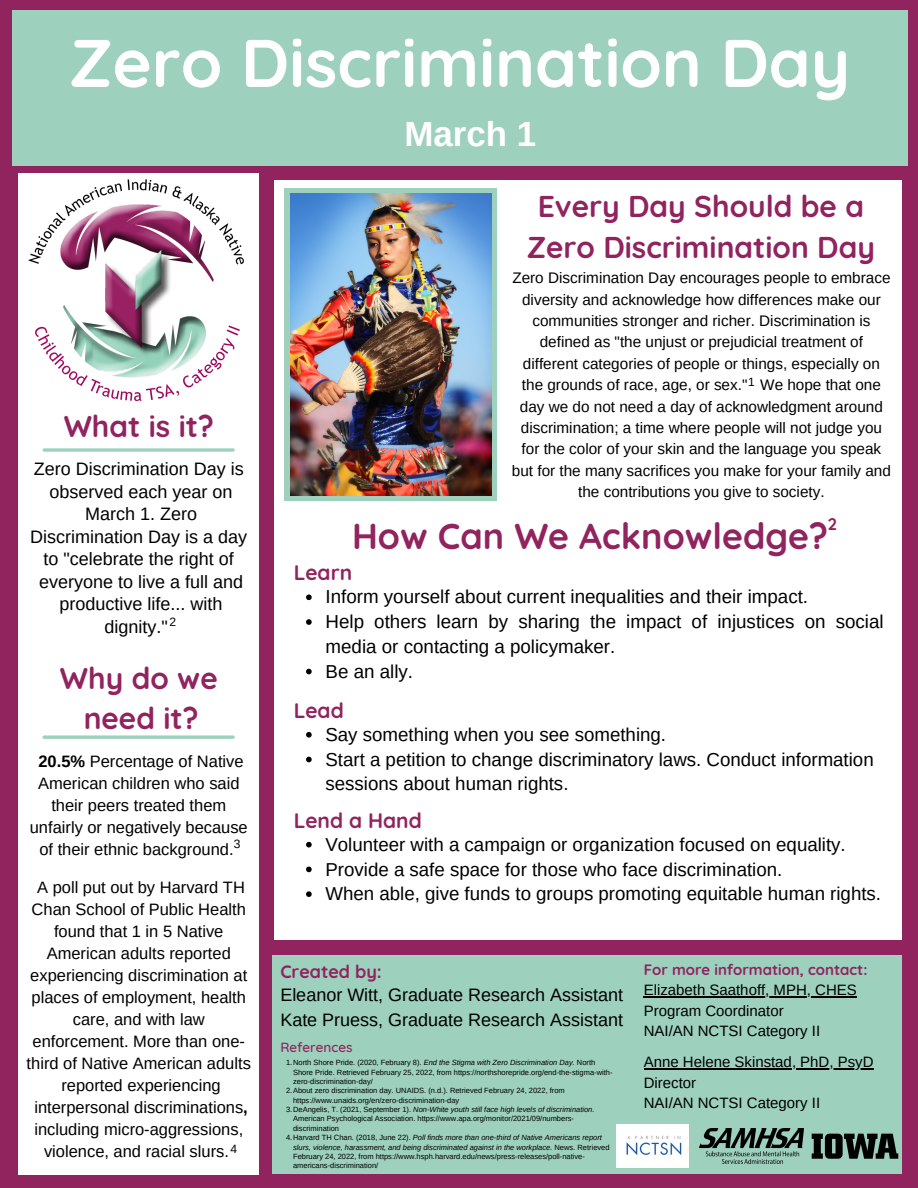
<style>
.page{position:relative;width:918px;height:1188px;background:#91235f}
.page>*{position:absolute;margin:0;border:0;box-sizing:border-box;transform-origin:0 0}
.t1{font:700 67.2px "Quicksand";color:#fff}
.t2{font:700 36px "Quicksand";color:#91235f}
.t3{font:700 34.95px "Arimo";color:#fff}
.t4{font:700 30px/41.7px "Quicksand";color:#91235f;text-align:center}
.t5{font:700 21px "Quicksand";color:#91235f}
.t6{font:18.75px/24.8px "Arimo";color:#000}
.t7{font:18px/22.5px "Arimo";color:#000;text-align:center}
.t8{font:700 18px "Quicksand";color:#91235f}
.t9{font:700 16.8px "Quicksand";color:#91235f}
.t10{font:16.5px/22px "Arimo";color:#000;text-align:center}
.t11{font:15.3px/21.5px "Arimo";color:#000;text-align:center}
.t12{font:15px/20.7px "Arimo";color:#000}
.t13{font:700 15px "Quicksand";color:#91235f}
.t14{font:500 13.5px "Quicksand";color:#91235f}
.t15{font:12px "Arimo";color:#000}
.t16{font:7.5px "Arimo";color:#000}
.t17{font:italic 7.5px "Arimo";color:#000}
.s1{font-weight:700}
.s2{font-style:italic}
.s3{font-style:normal}
</style>
<div class="page">
<div style="left:12px;top:10px;width:895px;height:155px;background:#9dd0bd"></div>
<div style="left:272px;top:955px;width:630px;height:219px;background:#9dd0bd"></div>
<div style="left:274px;top:181px;width:628px;height:758px;background:#fff"></div>
<img style="left:811px;top:1133px;width:88px;height:26px">
<div style="left:19px;top:173px;width:240px;height:998px;background:#fff"></div>
<div style="left:284px;top:188px;width:213px;height:312px;background:#9dd0bd"></div>
<img style="left:290px;top:194px;width:202px;height:301px">
<svg style="left:44px;top:450px;width:189px;height:2px"></svg>
<svg style="left:44px;top:735px;width:189px;height:4px"></svg>
<img style="left:699px;top:1129px;width:105px;height:35px">
<img style="left:18px;top:178px;width:226px;height:272px">
<div style="left:25px;top:408px;width:226px;height:30px;background:#fff"></div>
<img style="left:617px;top:1125px;width:72px;height:43px">
<svg style="left:306px;top:732px;width:6px;height:6px"></svg>
<svg style="left:306px;top:757px;width:6px;height:5px"></svg>
<svg style="left:306px;top:842px;width:6px;height:5px"></svg>
<svg style="left:306px;top:867px;width:6px;height:5px"></svg>
<svg style="left:306px;top:891px;width:6px;height:6px"></svg>
<svg style="left:306px;top:594px;width:6px;height:6px"></svg>
<svg style="left:306px;top:619px;width:6px;height:6px"></svg>
<svg style="left:306px;top:669px;width:6px;height:5px"></svg>
<hr style="left:644px;top:996px;width:213px;height:2px;background:#000">
<hr style="left:644px;top:1068px;width:230px;height:2px;background:#000">
<h1 class="t1" style="left:69px;top:20px;width:783px">Zero Discrimination Day</h1>
<h3 class="t3" style="left:404px;top:114px;width:133px">March 1</h3>
<h3 class="t4" style="left:64px;top:405px;width:152px">What is it?</h3>
<h3 class="t7" style="left:30px;top:458px;width:218px">Zero Discrimination Day is observed each year on<br>March 1. Zero<br>Discrimination Day is a day to "celebrate the right of everyone to live a full and productive life... with dignity." <sup>2</sup></h3>
<h3 class="t4" style="left:60px;top:657px;width:159px;line-height:40.5px">Why do we need it?</h3>
<h3 class="t10" style="left:30px;top:750px;width:220px"><span class="s1">20.5%</span> Percentage of Native<br>American children who said their peers treated them unfairly or negatively because of their ethnic background. <sup>3</sup></h3>
<p class="t10" style="left:27px;top:876px;width:226px">A poll put out by Harvard TH<br>Chan School of Public Health found that 1 in 5 Native<br>American adults reported experiencing discrimination at places of employment, health care, and with law enforcement. More than one&shy;third of Native American adults reported experiencing interpersonal discriminations<span class="s1">, </span>including micro-aggressions, violence, and racial slurs. <sup>4</sup></p>
<h3 class="t4" style="left:527px;top:185px;width:350px">Every Day Should be a<br>Zero Discrimination Day</h3>
<p class="t11" style="left:512px;top:267px;width:380px">Zero Discrimination Day encourages people to embrace diversity and acknowledge how differences make our communities stronger and richer. Discrimination is defined as "the unjust or prejudicial treatment of different categories of people or things, especially on the grounds of race, age, or sex." We hope that one day we do not need a day of acknowledgment around discrimination; a time where people will not judge you for the color of your skin and the language you speak but for the many sacrifices you make for your family and the contributions you give to society.</p>
<h3 class="t15" style="left:748px;top:375px;width:8px">1</h3>
<h2 class="t2" style="left:352px;top:513px;width:478px">How Can We Acknowledge?</h2>
<h3 class="t9" style="left:828px;top:513px;width:11px">2</h3>
<h3 class="t5" style="left:294px;top:559px;width:60px">Learn</h3>
<h3 class="t6" style="left:326px;top:585px;width:560px">Inform yourself about current inequalities and their impact.<br>Help others learn by sharing the impact of injustices on social media or contacting a policymaker.<br>Be an ally.</h3>
<h3 class="t5" style="left:294px;top:697px;width:52px">Lead</h3>
<h3 class="t6" style="left:325px;top:722px;width:550px">Say something when you see something.<br>Start a petition to change discriminatory laws. Conduct information sessions about human rights.</h3>
<h3 class="t5" style="left:294px;top:807px;width:130px">Lend a Hand</h3>
<h3 class="t6" style="left:325px;top:832px;width:557px">Volunteer with a campaign or organization focused on equality.<br>Provide a safe space for those who face discrimination.<br>When able, give funds to groups promoting equitable human rights.</h3>
<h3 class="t8" style="left:280px;top:960px;width:103px">Created by:</h3>
<h3 class="t7" style="left:280px;top:982px;width:344px;line-height:24.8px;text-align:left">Eleanor Witt, Graduate Research Assistant<br>Kate Pruess, Graduate Research Assistant</h3>
<h3 class="t14" style="left:280px;top:1039px;width:74px">References</h3>
<p class="t16" style="left:286px;top:1058px;width:311px">1.North Shore Pride. (2020, February 8). <span class="s2">End the Stigma with Zero Discrimination Day.</span> North</p>
<p class="t16" style="left:293px;top:1068px;width:321px">Shore Pride. Retrieved February 25, 2022, from https://northshorepride.org/end-the-stigma-with-</p>
<p class="t16" style="left:293px;top:1077px;width:81px">zero-discrimination-day/</p>
<p class="t16" style="left:286px;top:1087px;width:280px">2.About zero discrimination day. UNAIDS. (n.d.). Retrieved February 24, 2022, from</p>
<p class="t16" style="left:293px;top:1096px;width:168px">https://www.unaids.org/en/zero-discrimination-day</p>
<p class="t17" style="left:286px;top:1105px;width:310px"><span class="s3">3.DeAngelis, T. (2021, September 1).</span> Non-White youth still face high levels of discrimination.</p>
<p class="t16" style="left:293px;top:1115px;width:283px">American Psychological Association. https://www.apa.org/monitor/2021/09/numbers-</p>
<p class="t16" style="left:293px;top:1124px;width:47px">discrimination</p>
<p class="t17" style="left:286px;top:1133px;width:317px"><span class="s3">4.Harvard TH Chan. (2018, June 22).</span> Poll finds more than one-third of Native Americans report</p>
<p class="t17" style="left:293px;top:1143px;width:318px">slurs, violence, harassment, and being discriminated against in the workplace. <span class="s3">News. Retrieved</span></p>
<p class="t16" style="left:293px;top:1152px;width:293px">February 24, 2022, from https://www.hsph.harvard.edu/news/press-releases/poll-native-</p>
<p class="t16" style="left:293px;top:1162px;width:87px">americans-discrimination/</p>
<h3 class="t13" style="left:644px;top:960px;width:225px">For more information, contact:</h3>
<h3 class="t12" style="left:644px;top:980px;width:215px">Elizabeth Saathoff, MPH, CHES<br>Program Coordinator<br>NAI/AN NCTSI Category II</h3>
<h3 class="t12" style="left:644px;top:1052px;width:231px">Anne Helene Skinstad, PhD, PsyD<br>Director<br>NAI/AN NCTSI Category II</h3>
</div>
